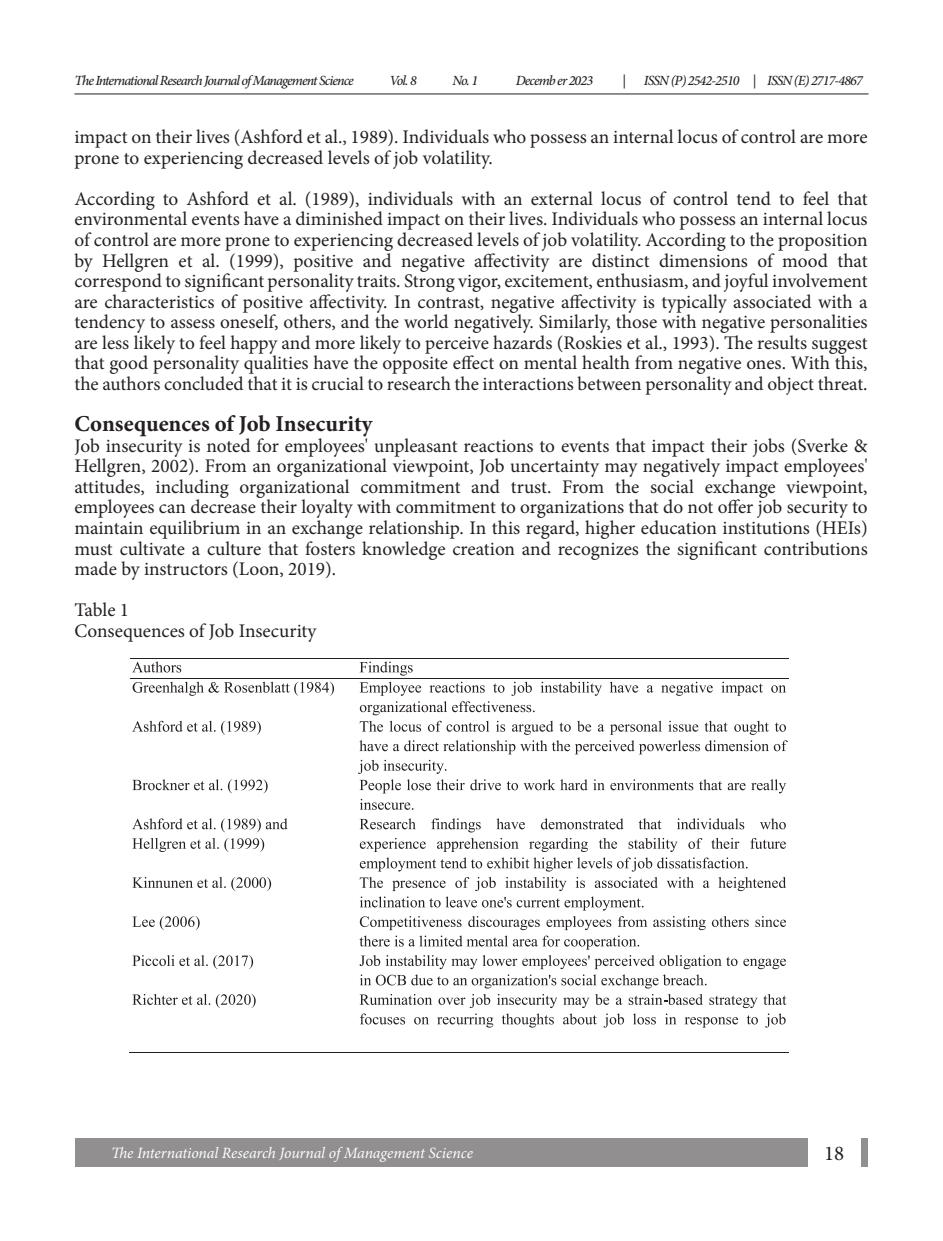
<style>
.page{position:relative;width:943px;height:1241px;background:#fff}
.page>*{position:absolute;margin:0;border:0;box-sizing:border-box;transform-origin:0 0}
.t1{font:700 22.75px "Minion Pro";color:#231f20}
.t2{font:21px "Minion Pro";color:#231f20}
.t3{font:19.25px/20.5px "Minion Pro";color:#231f20;text-align:justify}
.t4{font:italic 15.75px "Minion Pro";letter-spacing:-.005em;color:#fff}
.t5{font:italic 500 14px "Minion Pro";letter-spacing:-.065em;color:#231f20}
</style>
<div class="page">
<div style="left:75px;top:1138px;width:792px;height:28px;background:#918f8f"></div>
<hr style="left:74px;top:93px;width:794px;height:1px;background:#231f20">
<svg style="left:132px;top:661px;width:49px;height:11px"></svg>
<hr style="left:130px;top:657px;width:227px;height:1px;background:#231f20">
<hr style="left:358px;top:657px;width:430px;height:1px;background:#231f20">
<svg style="left:133px;top:681px;width:201px;height:14px"></svg>
<hr style="left:130px;top:678px;width:227px;height:1px;background:#231f20">
<svg style="left:357px;top:657px;width:429px;height:38px"></svg>
<hr style="left:358px;top:678px;width:430px;height:1px;background:#231f20">
<svg style="left:132px;top:720px;width:129px;height:14px"></svg>
<svg style="left:360px;top:701px;width:367px;height:33px"></svg>
<svg style="left:734px;top:720px;width:52px;height:14px"></svg>
<svg style="left:358px;top:740px;width:429px;height:33px"></svg>
<svg style="left:132px;top:779px;width:136px;height:14px"></svg>
<svg style="left:359px;top:779px;width:427px;height:30px"></svg>
<svg style="left:132px;top:818px;width:156px;height:33px"></svg>
<svg style="left:359px;top:818px;width:427px;height:33px"></svg>
<svg style="left:132px;top:877px;width:139px;height:13px"></svg>
<svg style="left:132px;top:916px;width:68px;height:13px"></svg>
<svg style="left:132px;top:955px;width:121px;height:14px"></svg>
<svg style="left:132px;top:994px;width:124px;height:13px"></svg>
<svg style="left:359px;top:857px;width:427px;height:150px"></svg>
<svg style="left:360px;top:1013px;width:425px;height:14px"></svg>
<hr style="left:129px;top:1051px;width:228px;height:1px;background:#231f20">
<hr style="left:357px;top:1051px;width:431px;height:1px;background:#231f20">
<div style="left:808px;top:1138px;width:52px;height:28px;background:#fff"></div>
<p class="t5" style="left:74px;top:70px;width:281px">The International Research Journal of Management Science</p>
<p class="t5" style="left:389px;top:70px;width:29px">Vol. 8</p>
<p class="t5" style="left:452px;top:70px;width:27px">No. 1</p>
<p class="t5" style="left:515px;top:70px;width:79px">Decemb er 2023</p>
<p class="t5" style="left:622px;top:70px;width:5px">|</p>
<p class="t5" style="left:644px;top:70px;width:220px">ISSN (P) 2542-2510 | ISSN (E) 2717-4867</p>
<p class="t3" style="left:74px;top:127px;width:794px">impact on their lives (Ashford et al., 1989). Individuals who possess an internal locus of control are more prone to experiencing decreased levels of job volatility.</p>
<p class="t3" style="left:74px;top:188px;width:794px">According to Ashford et al. (1989), individuals with an external locus of control tend to feel that environmental events have a diminished impact on their lives. Individuals who possess an internal locus of control are more prone to experiencing decreased levels of job volatility. According to the proposition by Hellgren et al. (1999), positive and negative affectivity are distinct dimensions of mood that correspond to significant personality traits. Strong vigor, excitement, enthusiasm, and joyful involvement are characteristics of positive affectivity. In contrast, negative affectivity is typically associated with a tendency to assess oneself, others, and the world negatively. Similarly, those with negative personalities are less likely to feel happy and more likely to perceive hazards (Roskies et al., 1993). The results suggest that good personality qualities have the opposite effect on mental health from negative ones. With this, the authors concluded that it is crucial to research the interactions between personality and object threat.</p>
<p class="t1" style="left:74px;top:408px;width:299px">Consequences of Job Insecurity</p>
<p class="t3" style="left:74px;top:435px;width:794px">Job insecurity is noted for employees' unpleasant reactions to events that impact their jobs (Sverke &amp; Hellgren, 2002). From an organizational viewpoint, Job uncertainty may negatively impact employees' attitudes, including organizational commitment and trust. From the social exchange viewpoint, employees can decrease their loyalty with commitment to organizations that do not offer job security to maintain equilibrium in an exchange relationship. In this regard, higher education institutions (HEIs) must cultivate a culture that fosters knowledge creation and recognizes the significant contributions made by instructors (Loon, 2019).</p>
<p class="t3" style="left:74px;top:600px;width:56px">Table 1</p>
<p class="t3" style="left:74px;top:620px;width:243px">Consequences of Job Insecurity</p>
<p class="t4" style="left:111px;top:1141px;width:363px">The International Research Journal of Management Science</p>
<p class="t2" style="left:824px;top:1138px;width:22px">18</p>
</div>
